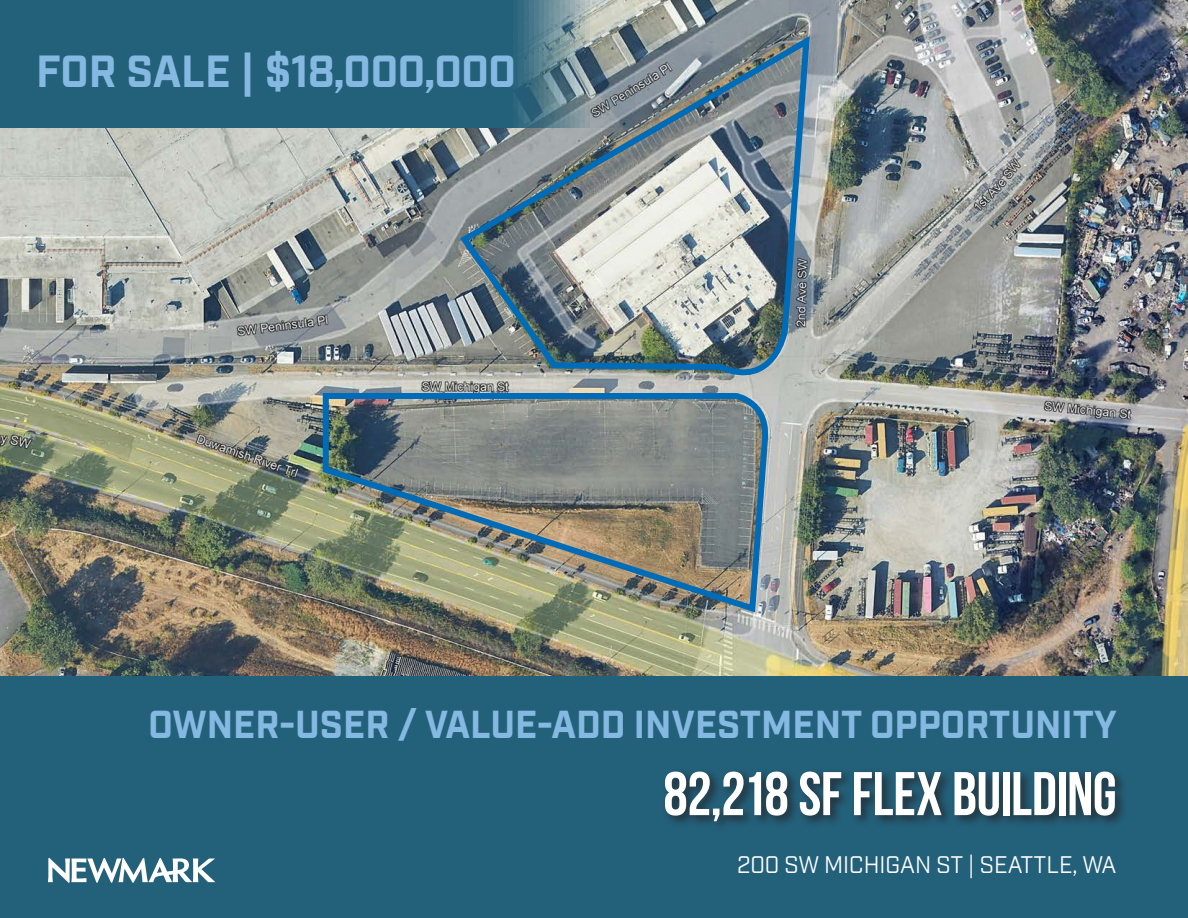
<style>
.page{position:relative;width:1188px;height:918px;background:#fff}
.page>*{position:absolute;margin:0;border:0;box-sizing:border-box;transform-origin:0 0}
.t1{font:700 61.5px "Bebas Neue";letter-spacing:-.01em;color:#fff}
.NC-PDX-Subheader{font:700 45px "Industry";letter-spacing:-.01em;color:#85b9e2;scale:.95 1}
.NC-PDX-Subheader-2{font:700 39px "Industry";color:#85b9e2;scale:.95 1}
.NC-PDX-Subheader-3{font:24px "Industry";color:#fff;scale:.95 1}
</style>
<div class="page">
<img style="left:0;top:0;width:1188px;height:677px">
<div style="left:0;top:677px;width:1188px;height:241px;background:#23607a"></div>
<div style="left:662px;top:768px;width:466px;height:65px;background:#231f20;opacity:.75"></div>
<svg style="left:48px;top:858px;width:167px;height:25px"></svg>
<img style="left:320px;top:390px;width:451px;height:226px">
<img style="left:456px;top:31px;width:357px;height:359px">
<svg style="left:0;top:0;width:635px;height:128px;background:#31687e"></svg>
<p class="NC-PDX-Subheader" style="left:36px;top:44px;width:507px">FOR SALE | $18,000,000</p>
<p class="NC-PDX-Subheader-2" style="left:148px;top:701px;width:1021px">OWNER-USER / VALUE-ADD INVESTMENT OPPORTUNITY</p>
<p class="t1" style="left:663px;top:760px;width:455px">82,218 SF FLEX BUILDING</p>
<p class="NC-PDX-Subheader-3" style="left:737px;top:850px;width:401px">200 SW MICHIGAN ST | SEATTLE, WA</p>
</div>
